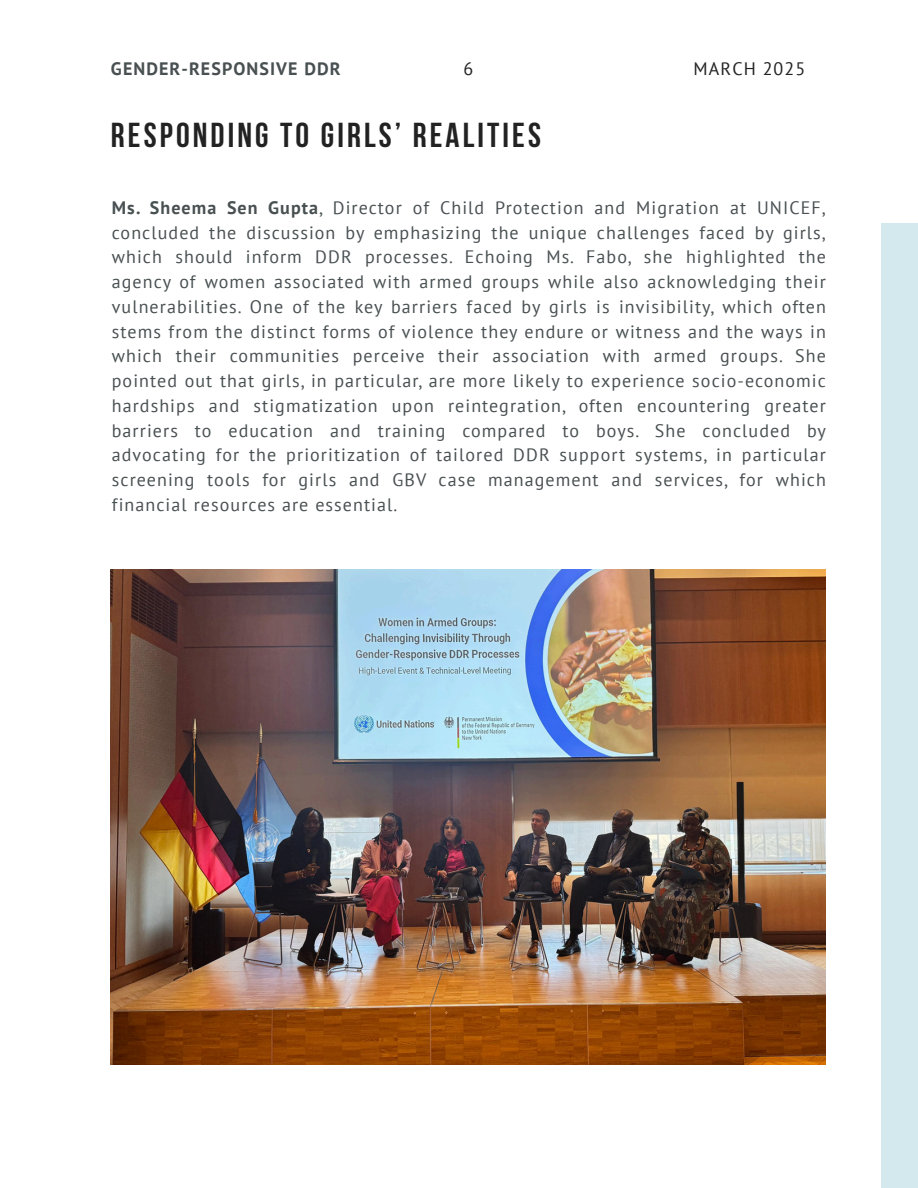
<style>
.page{position:relative;width:918px;height:1188px;background:#fff}
.page>*{position:absolute;margin:0;border:0;box-sizing:border-box;transform-origin:0 0}
.t1{font:700 34.5px "Bebas Neue";letter-spacing:.09em;color:#222}
.t2{font:18px/24.8px "PT Sans";letter-spacing:.06em;color:#495052;text-align:justify}
.t3{font:700 18px "PT Sans";letter-spacing:.06em;color:#495052}
.t4{font:18px "PT Sans";letter-spacing:.06em;color:#222}
.s1{font-weight:700}
</style>
<div class="page">
<div style="left:882px;top:224px;width:36px;height:964px;background:#d3e9ee"></div>
<img style="left:111px;top:570px;width:714px;height:494px">
<p class="t3" style="left:111px;top:57px;width:231px">GENDER-RESPONSIVE DDR</p>
<h3 class="t4" style="left:464px;top:57px;width:11px">6</h3>
<h2 class="t4" style="left:694px;top:57px;width:113px">MARCH 2025</h2>
<h1 class="t1" style="left:111px;top:121px;width:431px">RESPONDING TO GIRLS’ REALITIES</h1>
<p class="t2" style="left:112px;top:195px;width:716px"><span class="s1">Ms. Sheema Sen Gupta</span>, Director of Child Protection and Migration at UNICEF, concluded the discussion by emphasizing the unique challenges faced by girls, which should inform DDR processes. Echoing Ms. Fabo, she highlighted the agency of women associated with armed groups while also acknowledging their vulnerabilities. One of the key barriers faced by girls is invisibility, which often stems from the distinct forms of violence they endure or witness and the ways in which their communities perceive their association with armed groups. She pointed out that girls, in particular, are more likely to experience socio-economic hardships and stigmatization upon reintegration, often encountering greater barriers to education and training compared to boys. She concluded by advocating for the prioritization of tailored DDR support systems, in particular screening tools for girls and GBV case management and services, for which financial resources are essential.</p>
</div>
